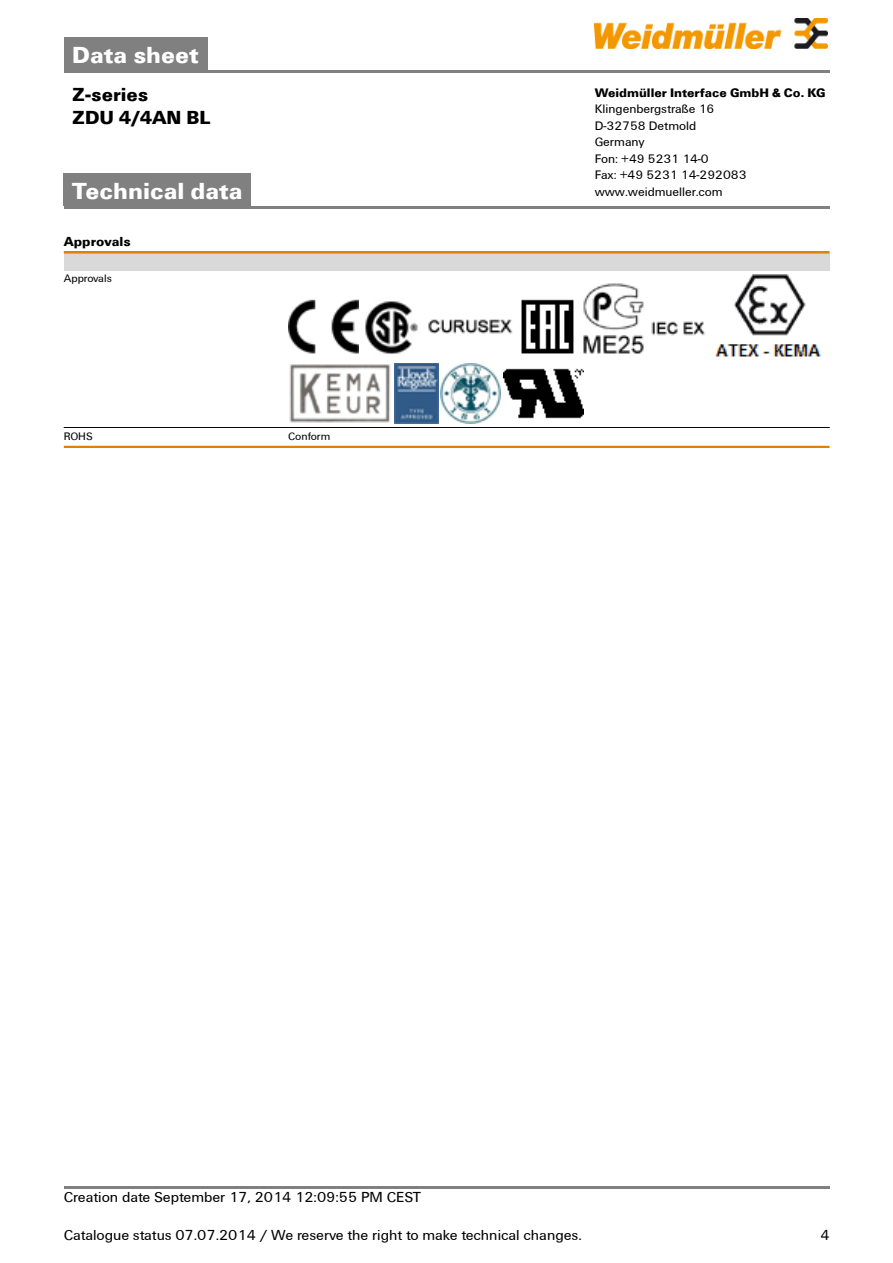
<style>
.page{position:relative;width:893px;height:1263px;background:#fff}
.page>*{position:absolute;margin:0;border:0;box-sizing:border-box;transform-origin:0 0}
.t1{font:700 24px "Weidmueller";color:#fff}
.t2{font:700 19.5px/22.5px "Weidmueller";color:#000}
.t3{font:15px "Weidmueller";color:#000}
.t4{font:700 13.5px "Weidmueller";color:#000}
.t5{font:12.75px/16.5px "Weidmueller";color:#000}
.t6{font:700 12.75px "Weidmueller";color:#000}
.t7{font:11.25px "Weidmueller";color:#000}
</style>
<div class="page">
<div style="left:64px;top:38px;width:143px;height:32px;background:#808080"></div>
<hr style="left:64px;top:70px;width:765px;height:2px;background:#808080">
<img style="left:594px;top:18px;width:233px;height:30px">
<div style="left:64px;top:174px;width:187px;height:32px;background:#808080"></div>
<hr style="left:64px;top:206px;width:765px;height:3px;background:#808080">
<hr style="left:64px;top:1186px;width:765px;height:3px;background:#808080">
<div style="left:64px;top:254px;width:765px;height:17px;background:#d9d9d9"></div>
<hr style="left:64px;top:251px;width:765px;height:3px;background:#e18200">
<hr style="left:64px;top:427px;width:224px;height:1px;background:#000">
<hr style="left:288px;top:427px;width:541px;height:1px;background:#000">
<img style="left:288px;top:299px;width:71px;height:55px">
<img style="left:365px;top:301px;width:54px;height:53px">
<img style="left:428px;top:319px;width:85px;height:15px">
<img style="left:521px;top:299px;width:53px;height:55px">
<img style="left:583px;top:283px;width:61px;height:71px">
<img style="left:651px;top:321px;width:54px;height:15px">
<img style="left:715px;top:275px;width:106px;height:82px">
<img style="left:289px;top:364px;width:102px;height:59px">
<img style="left:394px;top:363px;width:44px;height:60px">
<img style="left:441px;top:363px;width:60px;height:60px">
<img style="left:503px;top:368px;width:80px;height:51px">
<hr style="left:64px;top:428px;width:224px;height:1px;background:#000">
<hr style="left:288px;top:428px;width:541px;height:1px;background:#000">
<hr style="left:64px;top:446px;width:765px;height:2px;background:#e18200">
<h1 class="t1" style="left:72px;top:40px;width:128px">Data sheet</h1>
<h2 class="t2" style="left:72px;top:83px;width:139px">Z-series<br>ZDU 4/4AN BL</h2>
<p class="t6" style="left:594px;top:85px;width:232px">Weidmüller Interface GmbH &amp; Co. KG</p>
<p class="t5" style="left:594px;top:101px;width:153px">Klingenbergstraße 16<br>D-32758 Detmold<br>Germany<br>Fon: +49 5231 14-0<br>Fax: +49 5231 14-292083</p>
<h1 class="t1" style="left:72px;top:176px;width:172px">Technical data</h1>
<p class="t5" style="left:594px;top:183px;width:129px">www.weidmueller.com</p>
<p class="t4" style="left:64px;top:234px;width:68px">Approvals</p>
<p class="t7" style="left:64px;top:272px;width:49px">Approvals</p>
<p class="t7" style="left:64px;top:429px;width:30px">ROHS</p>
<p class="t7" style="left:288px;top:429px;width:44px">Conform</p>
<p class="t3" style="left:64px;top:1188px;width:358px">Creation date September 17, 2014 12:09:55 PM CEST</p>
<p class="t3" style="left:64px;top:1227px;width:519px">Catalogue status 07.07.2014 / We reserve the right to make technical changes.</p>
<p class="t3" style="left:820px;top:1227px;width:11px">4</p>
</div>
